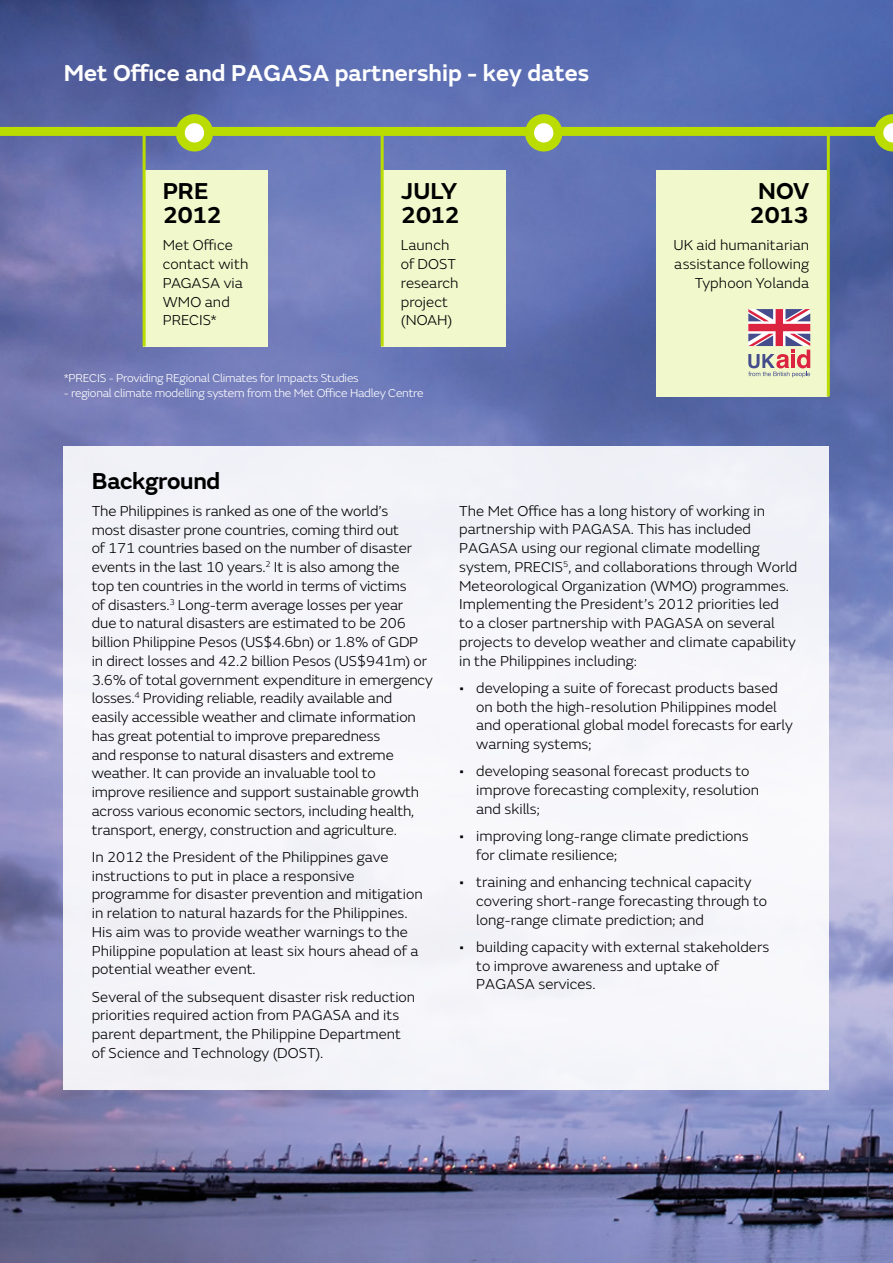
<style>
.page{position:relative;width:893px;height:1263px;background:#fff}
.page>*{position:absolute;margin:0;border:0;box-sizing:border-box;transform-origin:0 0}
.t1{font:600 24px "FS Emeric";color:#fff}
.t2{font:600 24px/24px "FS Emeric";letter-spacing:-.015em;color:#000;text-align:center}
.t3{font:600 24px/24px "FS Emeric";letter-spacing:-.04em;color:#000}
.t4{font:300 15px/18.8px "FS Emeric";color:#000}
.t5{font:300 12px "FS Emeric";letter-spacing:-.02em;color:#fff}
</style>
<div class="page">
<img style="left:0;top:0;width:893px;height:1263px">
<div style="left:64px;top:446px;width:765px;height:644px;background:#f5f5fa"></div>
<div style="left:657px;top:170px;width:171px;height:226px;background:#f1f8cc"></div>
<div style="left:143px;top:170px;width:125px;height:176px;background:#f1f8cc"></div>
<div style="left:381px;top:170px;width:125px;height:176px;background:#f1f8cc"></div>
<hr style="left:143px;top:133px;width:3px;height:213px;background:#bbdc00">
<hr style="left:381px;top:133px;width:3px;height:213px;background:#bbdc00">
<hr style="left:827px;top:133px;width:3px;height:263px;background:#bbdc00">
<div style="left:0;top:127px;width:893px;height:9px;background:#bbdc00"></div>
<div style="left:180px;top:119px;width:29px;height:28px;background:#fff;border-radius:50%"></div>
<div style="left:176px;top:114px;width:37px;height:37px;border:9px solid #bbdc00;border-radius:50%"></div>
<div style="left:530px;top:119px;width:28px;height:28px;background:#fff;border-radius:50%"></div>
<div style="left:525px;top:114px;width:37px;height:37px;border:9px solid #bbdc00;border-radius:50%"></div>
<svg style="left:874px;top:114px;width:19px;height:37px"></svg>
<svg style="left:748px;top:309px;width:62px;height:68px"></svg>
<h1 class="t1" style="left:64px;top:55px;width:527px">Met Office and PAGASA partnership - key dates</h1>
<h1 class="t2" style="left:163px;top:177px;width:61px;text-align:left">PRE<br>2012</h1>
<p class="t4" style="left:163px;top:235px;width:87px">Met Office contact with<br>PAGASA via<br>WMO and<br>PRECIS*</p>
<h1 class="t3" style="left:401px;top:177px;width:61px">JULY<br>2012</h1>
<p class="t4" style="left:401px;top:235px;width:59px">Launch of DOST research project (NOAH)</p>
<p class="t5" style="left:64px;top:370px;width:296px">*PRECIS - Providing REgional Climates for Impacts Studies</p>
<p class="t5" style="left:64px;top:385px;width:361px">- regional climate modelling system from the Met Office Hadley Centre</p>
<h1 class="t2" style="left:749px;top:177px;width:61px">NOV<br>2013</h1>
<p class="t4" style="left:673px;top:235px;width:137px;text-align:right">UK aid humanitarian assistance following<br>Typhoon Yolanda</p>
<h1 class="t2" style="left:92px;top:467px;width:130px">Background</h1>
<p class="t4" style="left:92px;top:501px;width:343px">The Philippines is ranked as one of the world’s<br>most disaster prone countries, coming third out<br>of 171 countries based on the number of disaster events in the last 10 years.<sup>2</sup> It is also among the<br>top ten countries in the world in terms of victims<br>of disasters.<sup>3</sup> Long-term average losses per year<br>due to natural disasters are estimated to be 206 billion Philippine Pesos (US$4.6bn) or 1.8% of GDP in direct losses and 42.2 billion Pesos (US$941m) or 3.6% of total government expenditure in emergency losses.<sup>4</sup> Providing reliable, readily available and easily accessible weather and climate information has great potential to improve preparedness<br>and response to natural disasters and extreme weather. It can provide an invaluable tool to improve resilience and support sustainable growth across various economic sectors, including health, transport, energy, construction and agriculture.</p>
<p class="t4" style="left:92px;top:847px;width:332px">In 2012 the President of the Philippines gave instructions to put in place a responsive programme for disaster prevention and mitigation in relation to natural hazards for the Philippines.<br>His aim was to provide weather warnings to the Philippine population at least six hours ahead of a potential weather event.</p>
<p class="t4" style="left:92px;top:986px;width:325px">Several of the subsequent disaster risk reduction priorities required action from PAGASA and its parent department, the Philippine Department of Science and Technology (DOST).</p>
<p class="t4" style="left:459px;top:500px;width:340px">The Met Office has a long history of working in partnership with PAGASA. This has included PAGASA using our regional climate modelling system, PRECIS<sup>5</sup>, and collaborations through World Meteorological Organization (WMO) programmes.<br>Implementing the President’s 2012 priorities led<br>to a closer partnership with PAGASA on several projects to develop weather and climate capability in the Philippines including:</p>
<p class="t4" style="left:476px;top:678px;width:318px;text-indent:-17px">• developing a suite of forecast products based on both the high-resolution Philippines model and operational global model forecasts for early warning systems;</p>
<p class="t4" style="left:476px;top:761px;width:284px;text-indent:-17px">• developing seasonal forecast products to improve forecasting complexity, resolution and skills;</p>
<p class="t4" style="left:476px;top:826px;width:274px;text-indent:-17px">• improving long-range climate predictions for climate resilience;</p>
<p class="t4" style="left:476px;top:872px;width:292px;text-indent:-17px">• training and enhancing technical capacity covering short-range forecasting through to long-range climate prediction; and</p>
<p class="t4" style="left:476px;top:937px;width:294px;text-indent:-17px">• building capacity with external stakeholders to improve awareness and uptake of<br>PAGASA services.</p>
</div>
